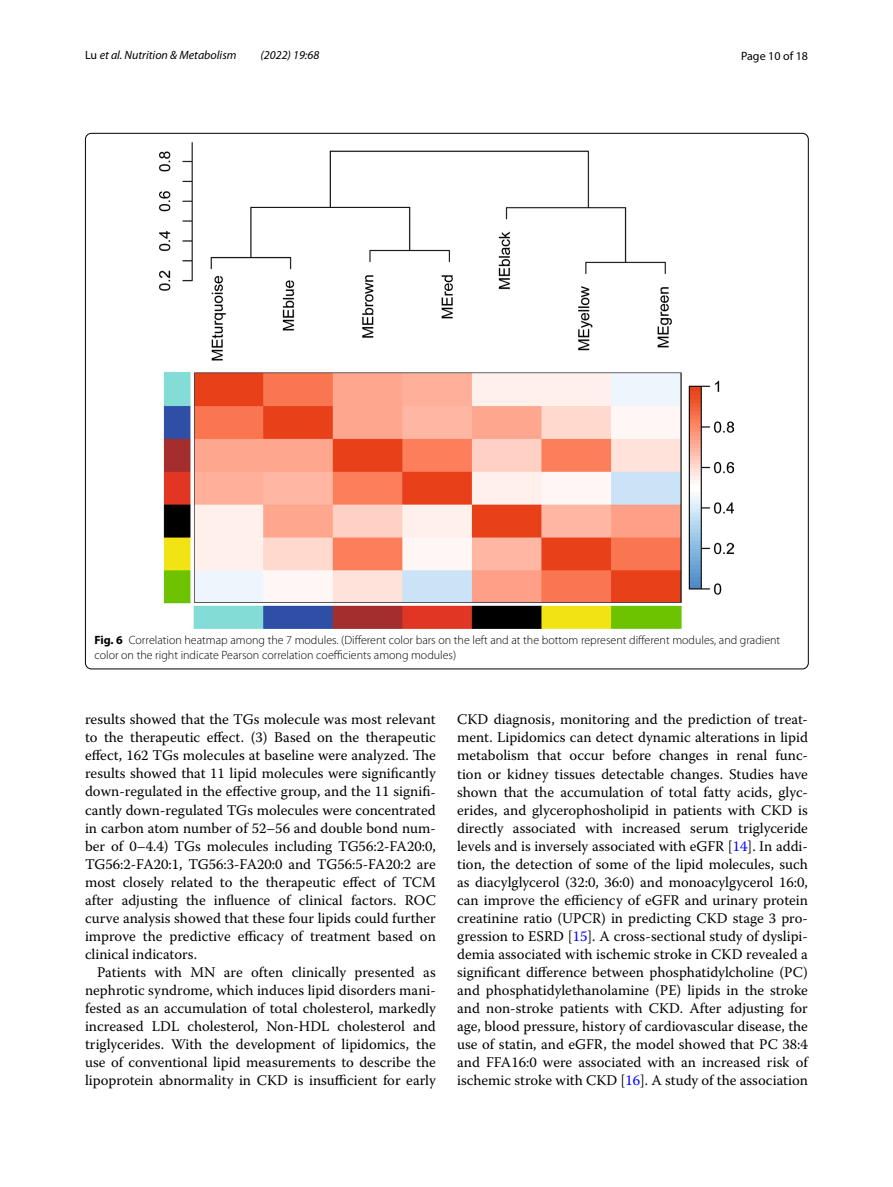
<style>
.page{position:relative;width:893px;height:1187px;background:#fff}
.page>*{position:absolute;margin:0;border:0;box-sizing:border-box;transform-origin:0 0}
.t1{font:14.7px/18px "Warnock Pro";color:#000;text-align:justify}
.t2{font:300 12px/15px "Myriad Pro";color:#000}
.t3{font:italic 12px "Myriad Pro";color:#000}
.t4{font:12px "Myriad Pro";color:#000}
.s1{font-style:normal}
.s2{font-weight:700}
.s3{color:#00f}
</style>
<div class="page">
<img style="left:160px;top:142px;width:574px;height:486px">
<p class="t3" style="left:85px;top:48px;width:153px"><span class="s1">Lu</span> et al. Nutrition &amp; Metabolism</p>
<p class="t3" style="left:261px;top:48px;width:60px">(2022) 19:68</p>
<p class="t4" style="left:741px;top:48px;width:68px">Page 10 of 18</p>
<p class="t2" style="left:94px;top:632px;width:687px"><span class="s2">Fig. 6</span> Correlation heatmap among the 7 modules. (Different color bars on the left and at the bottom represent different modules, and gradient color on the right indicate Pearson correlation coefficients among modules)</p>
<p class="t1" style="left:85px;top:710px;width:352px">results showed that the TGs molecule was most relevant to the therapeutic effect. (3) Based on the therapeutic effect, 162 TGs molecules at baseline were analyzed. The results showed that 11 lipid molecules were significantly down-regulated in the effective group, and the 11 signifi&shy;cantly down-regulated TGs molecules were concentrated in carbon atom number of 52–56 and double bond num&shy;ber of 0–4.4) TGs molecules including TG56:2-FA20:0, TG56:2-FA20:1, TG56:3-FA20:0 and TG56:5-FA20:2 are most closely related to the therapeutic effect of TCM after adjusting the influence of clinical factors. ROC curve analysis showed that these four lipids could further improve the predictive efficacy of treatment based on clinical indicators.</p>
<p class="t1" style="left:85px;top:962px;width:352px;text-indent:12px">Patients with MN are often clinically presented as nephrotic syndrome, which induces lipid disorders mani&shy;fested as an accumulation of total cholesterol, markedly increased LDL cholesterol, Non-HDL cholesterol and triglycerides. With the development of lipidomics, the use of conventional lipid measurements to describe the lipoprotein abnormality in CKD is insufficient for early</p>
<p class="t1" style="left:457px;top:710px;width:352px">CKD diagnosis, monitoring and the prediction of treat&shy;ment. Lipidomics can detect dynamic alterations in lipid metabolism that occur before changes in renal func&shy;tion or kidney tissues detectable changes. Studies have shown that the accumulation of total fatty acids, glyc&shy;erides, and glycerophosholipid in patients with CKD is directly associated with increased serum triglyceride levels and is inversely associated with eGFR [<span class="s3">14</span>]. In addi&shy;tion, the detection of some of the lipid molecules, such as diacylglycerol (32:0, 36:0) and monoacylgycerol 16:0, can improve the efficiency of eGFR and urinary protein creatinine ratio (UPCR) in predicting CKD stage 3 pro&shy;gression to ESRD [<span class="s3">15</span>]. A cross-sectional study of dyslipi&shy;demia associated with ischemic stroke in CKD revealed a significant difference between phosphatidylcholine (PC) and phosphatidylethanolamine (PE) lipids in the stroke and non-stroke patients with CKD. After adjusting for age, blood pressure, history of cardiovascular disease, the use of statin, and eGFR, the model showed that PC 38:4 and FFA16:0 were associated with an increased risk of ischemic stroke with CKD [<span class="s3">16</span>]. A study of the association</p>
</div>
